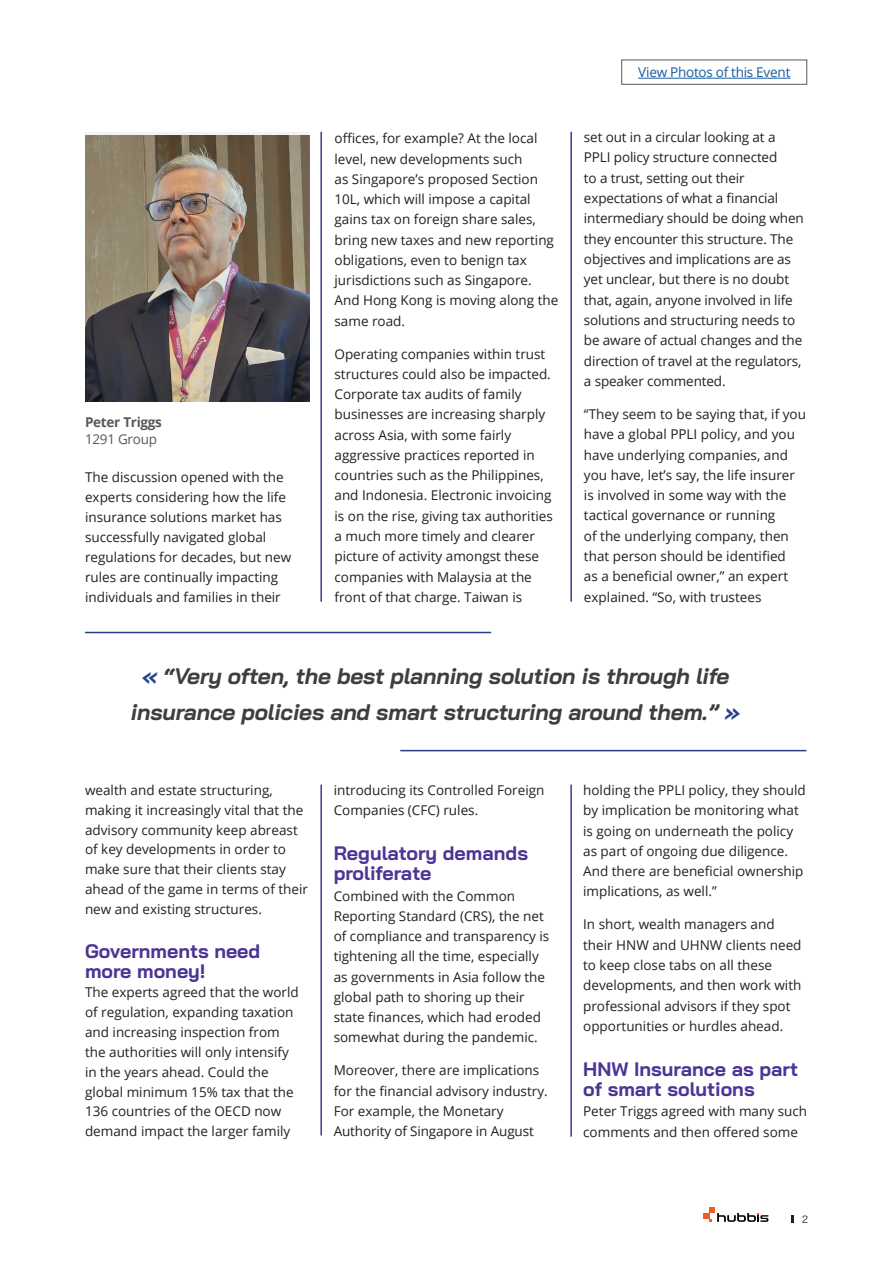
<style>
.page{position:relative;width:893px;height:1263px;background:#fff}
.page>*{position:absolute;margin:0;border:0;box-sizing:border-box;transform-origin:0 0}
.t1{font:italic 700 22.5px/36px "Bai Jamjuree";letter-spacing:-.01em;color:#3e3e3f;text-align:center}
.t2{font:700 19.5px/20.2px "Bai Jamjuree";color:#4c3495}
.t3{font:13.5px/20.2px "Open Sans";color:#231f20}
.t4{font:13.5px "Open Sans";letter-spacing:-.015em;color:#175d9e}
.t5{font:700 13.5px "Open Sans";letter-spacing:-.02em;color:#57585a}
.t6{font:13.5px "Open Sans";letter-spacing:-.02em;color:#57585a}
.t7{font:10.5px "Bai Jamjuree";color:#231f20}
.s1{color:#253f8e}
</style>
<div class="page">
<svg style="left:703px;top:1207px;width:65px;height:15px"></svg>
<svg style="left:792px;top:1215px;width:2px;height:8px"></svg>
<hr style="left:320px;top:132px;width:2px;height:470px;background:#4c3495">
<img style="left:85px;top:135px;width:224px;height:266px">
<hr style="left:570px;top:132px;width:2px;height:470px;background:#4c3495">
<hr style="left:570px;top:784px;width:2px;height:353px;background:#4c3495">
<hr style="left:85px;top:632px;width:406px;height:1px;background:#253f8e">
<hr style="left:400px;top:750px;width:406px;height:1px;background:#253f8e">
<hr style="left:320px;top:785px;width:2px;height:350px;background:#4c3495">
<div style="left:621px;top:60px;width:186px;height:25px;border:1px solid #57585a"></div>
<hr style="left:638px;top:78px;width:152px;height:1px;background:#175d9e">
<p class="t5" style="left:85px;top:413px;width:78px">Peter Triggs</p>
<p class="t6" style="left:85px;top:429px;width:74px">1291 Group</p>
<p class="t3" style="left:85px;top:467px;width:208px">The discussion opened with the experts considering how the life insurance solutions market has successfully navigated global regulations for decades, but new rules are continually impacting individuals and families in their</p>
<p class="t3" style="left:334px;top:128px;width:225px">offices, for example? At the local level, new developments such<br>as Singapore’s proposed Section<br>10L, which will impose a capital gains tax on foreign share sales, bring new taxes and new reporting obligations, even to benign tax jurisdictions such as Singapore.<br>And Hong Kong is moving along the same road.</p>
<p class="t3" style="left:334px;top:343px;width:220px">Operating companies within trust structures could also be impacted.<br>Corporate tax audits of family businesses are increasing sharply across Asia, with some fairly aggressive practices reported in countries such as the Philippines, and Indonesia. Electronic invoicing is on the rise, giving tax authorities a much more timely and clearer picture of activity amongst these companies with Malaysia at the front of that charge. Taiwan is</p>
<p class="t4" style="left:638px;top:63px;width:154px">View Photos of this Event</p>
<p class="t3" style="left:584px;top:127px;width:221px">set out in a circular looking at a PPLI policy structure connected<br>to a trust, setting out their expectations of what a financial intermediary should be doing when they encounter this structure. The objectives and implications are as yet unclear, but there is no doubt that, again, anyone involved in life solutions and structuring needs to be aware of actual changes and the direction of travel at the regulators, a speaker commented.</p>
<p class="t3" style="left:584px;top:404px;width:224px">“They seem to be saying that, if you have a global PPLI policy, and you have underlying companies, and you have, let’s say, the life insurer is involved in some way with the tactical governance or running<br>of the underlying company, then that person should be identified<br>as a beneficial owner,” an expert explained. “So, with trustees</p>
<h1 class="t1" style="left:131px;top:658px;width:611px"><span class="s1">«</span> “Very often, the best planning solution is through life insurance policies and smart structuring around them.” <span class="s1">»</span></h1>
<p class="t3" style="left:85px;top:780px;width:224px;line-height:19.8px">wealth and estate structuring, making it increasingly vital that the advisory community keep abreast of key developments in order to make sure that their clients stay ahead of the game in terms of their new and existing structures.</p>
<h2 class="t2" style="left:85px;top:941px;width:177px;line-height:19.8px">Governments need more money!</h2>
<p class="t3" style="left:85px;top:982px;width:215px;line-height:19.8px">The experts agreed that the world of regulation, expanding taxation and increasing inspection from the authorities will only intensify in the years ahead. Could the global minimum 15% tax that the<br>136 countries of the OECD now demand impact the larger family</p>
<p class="t3" style="left:334px;top:779px;width:212px">introducing its Controlled Foreign<br>Companies (CFC) rules.</p>
<h2 class="t2" style="left:334px;top:843px;width:196px">Regulatory demands proliferate</h2>
<p class="t3" style="left:334px;top:885px;width:217px">Combined with the Common<br>Reporting Standard (CRS), the net of compliance and transparency is tightening all the time, especially as governments in Asia follow the global path to shoring up their state finances, which had eroded somewhat during the pandemic.</p>
<p class="t3" style="left:334px;top:1060px;width:215px">Moreover, there are implications for the financial advisory industry.<br>For example, the Monetary<br>Authority of Singapore in August</p>
<p class="t3" style="left:583px;top:779px;width:224px">holding the PPLI policy, they should by implication be monitoring what is going on underneath the policy as part of ongoing due diligence.<br>And there are beneficial ownership implications, as well.”</p>
<p class="t3" style="left:583px;top:914px;width:220px">In short, wealth managers and their HNW and UHNW clients need to keep close tabs on all these developments, and then work with professional advisors if they spot opportunities or hurdles ahead.</p>
<h2 class="t2" style="left:583px;top:1059px;width:216px">HNW Insurance as part of smart solutions</h2>
<p class="t3" style="left:583px;top:1101px;width:225px">Peter Triggs agreed with many such comments and then offered some</p>
<p class="t7" style="left:802px;top:1210px;width:7px">2</p>
</div>
